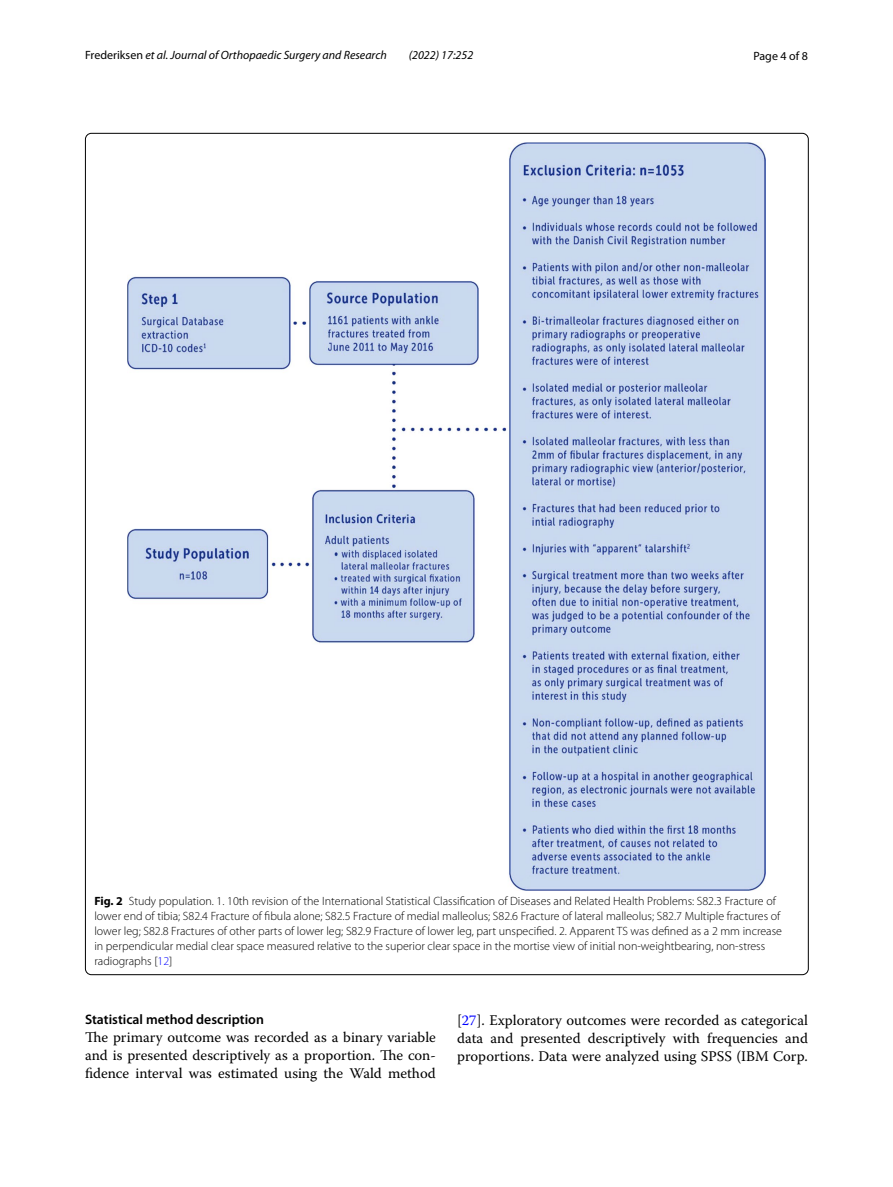
<style>
.page{position:relative;width:893px;height:1187px;background:#fff}
.page>*{position:absolute;margin:0;border:0;box-sizing:border-box;transform-origin:0 0}
.t1{font:14.7px/18px "Warnock Pro";color:#000;text-align:justify}
.t2{font:600 13.8px "Myriad Pro";color:#000}
.t3{font:300 12px/15px "Myriad Pro";color:#000}
.t4{font:italic 12px "Myriad Pro";color:#000}
.t5{font:12px "Myriad Pro";color:#000}
.s1{font-style:normal}
.s2{font-weight:700}
.s3{color:#00f}
</style>
<div class="page">
<img style="left:128px;top:142px;width:638px;height:748px">
<p class="t4" style="left:85px;top:48px;width:303px"><span class="s1">Frederiksen</span> et al. Journal of Orthopaedic Surgery and Research</p>
<p class="t4" style="left:409px;top:48px;width:66px">(2022) 17:252</p>
<p class="t5" style="left:753px;top:48px;width:56px">Page 4 of 8</p>
<p class="t3" style="left:94px;top:893px;width:689px"><span class="s2">Fig. 2</span> Study population. 1. 10th revision of the International Statistical Classification of Diseases and Related Health Problems: S82.3 Fracture of lower end of tibia; S82.4 Fracture of fibula alone; S82.5 Fracture of medial malleolus; S82.6 Fracture of lateral malleolus; S82.7 Multiple fractures of lower leg; S82.8 Fractures of other parts of lower leg; S82.9 Fracture of lower leg, part unspecified. 2. Apparent TS was defined as a 2 mm increase in perpendicular medial clear space measured relative to the superior clear space in the mortise view of initial non-weightbearing, non-stress radiographs [<span class="s3">12</span>]</p>
<p class="t2" style="left:85px;top:1010px;width:180px">Statistical method description</p>
<p class="t1" style="left:85px;top:1028px;width:352px">The primary outcome was recorded as a binary variable and is presented descriptively as a proportion. The con&shy;fidence interval was estimated using the Wald method</p>
<p class="t1" style="left:457px;top:1010px;width:352px">[<span class="s3">27</span>]. Exploratory outcomes were recorded as categorical data and presented descriptively with frequencies and proportions. Data were analyzed using SPSS (IBM Corp.</p>
</div>
